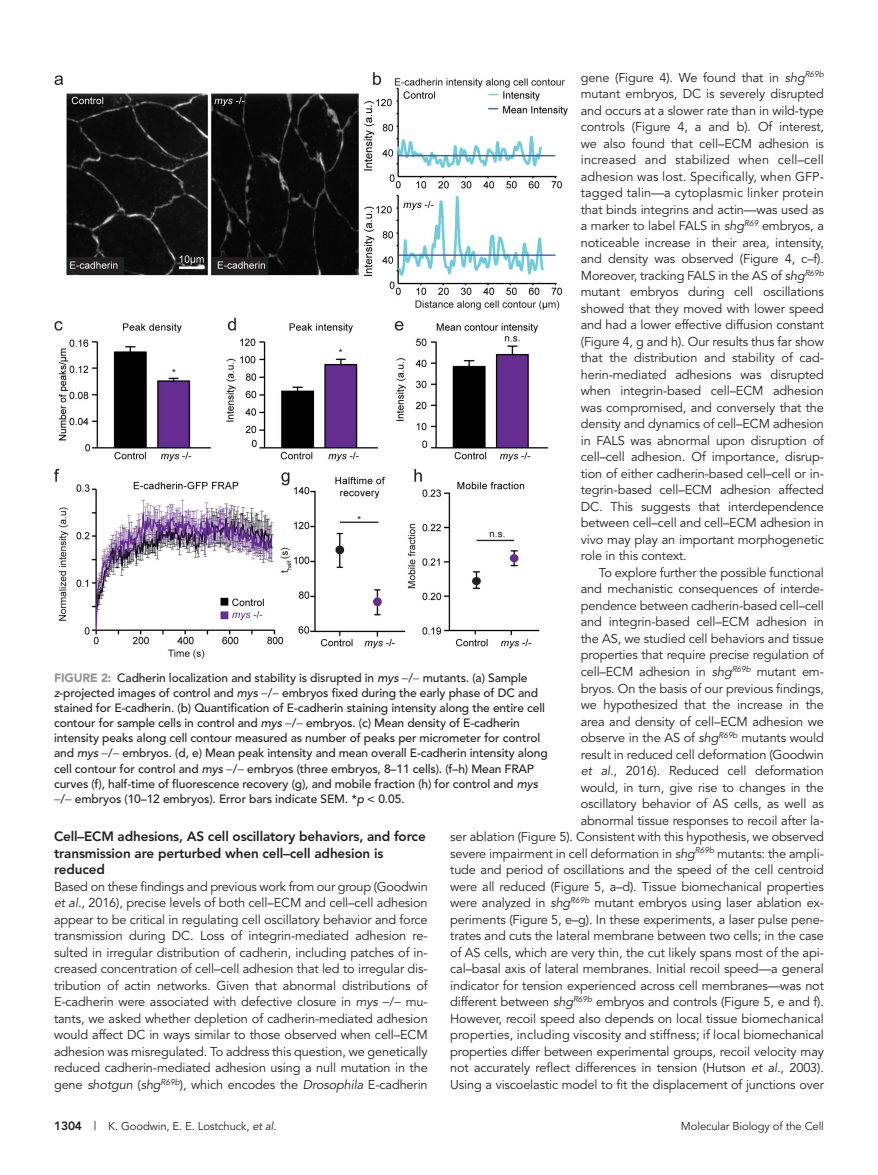
<style>
.page{position:relative;width:878px;height:1175px;background:#fff}
.page>*{position:absolute;margin:0;border:0;box-sizing:border-box;transform-origin:0 0}
.t1{font:800 13.5px/16.5px "Avenir";letter-spacing:-.01em;color:#231f20}
.ParaFL{font:12.75px/16.5px "Avenir";letter-spacing:-.01em;color:#231f20;text-align:justify}
.Para{font:12.75px/16.5px "Avenir";letter-spacing:-.01em;color:#231f20;text-align:right}
.FigCaption{font:500 12px/15px "Avenir";letter-spacing:-.01em;color:#231f20}
.t2{font:11.25px "Avenir";letter-spacing:-.01em;color:#231f20}
.s1{font-style:italic}
.s2{font-weight:900;color:#939598}
.s3{font-weight:800;font-size:12px}
.s4{font-size:12px}
</style>
<div class="page">
<img style="left:54px;top:72px;width:513px;height:586px">
<p class="ParaFL" style="left:580px;top:69px;width:245px">gene (Figure 4). We found that in <span class="s1">shg</span><sup>R69b </sup>mutant embryos, DC is severely disrupted and occurs at a slower rate than in wild-type controls (Figure 4, a and b). Of interest, we also found that cell–ECM adhesion is increased and stabilized when cell–cell adhesion was lost. Specifically, when GFP&shy;tagged talin—a cytoplasmic linker protein that binds integrins and actin—was used as a marker to label FALS in <span class="s1">shg</span><sup>R69</sup> embryos, a noticeable increase in their area, intensity, and density was observed (Figure 4, c–f).<br>Moreover, tracking FALS in the AS of <span class="s1">shg</span><sup>R69b </sup>mutant embryos during cell oscillations showed that they moved with lower speed and had a lower effective diffusion constant (Figure 4, g and h). Our results thus far show that the distribution and stability of cad&shy;herin-mediated adhesions was disrupted when integrin-based cell–ECM adhesion was compromised, and conversely that the density and dynamics of cell–ECM adhesion in FALS was abnormal upon disruption of cell–cell adhesion. Of importance, disrup&shy;tion of either cadherin-based cell–cell or in&shy;tegrin-based cell–ECM adhesion affected DC. This suggests that interdependence between cell–cell and cell–ECM adhesion in vivo may play an important morphogenetic role in this context.</p>
<p class="Para" style="left:450px;top:564px;width:375px">To explore further the possible functional<br>and mechanistic consequences of interde-<br>pendence between cadherin-based cell–cell<br>and integrin-based cell–ECM adhesion in<br>the AS, we studied cell behaviors and tissue<br>properties that require precise regulation of<br>cell–ECM adhesion in <span class="s1">shg</span><sup>R69b</sup> mutant em-<br>bryos. On the basis of our previous findings,<br>we hypothesized that the increase in the<br>area and density of cell–ECM adhesion we<br>observe in the AS of <span class="s1">shg</span><sup>R69b</sup> mutants would<br>result in reduced cell deformation (Goodwin<br><span class="s1">et al.</span>, 2016). Reduced cell deformation<br>would, in turn, give rise to changes in the<br>oscillatory behavior of AS cells, as well as<br>abnormal tissue responses to recoil after la-<br>ser ablation (Figure 5). Consistent with this hypothesis, we observed severe impairment in cell deformation in <span class="s1">shg</span><sup>R69b</sup> mutants: the ampli&shy;tude and period of oscillations and the speed of the cell centroid were all reduced (Figure 5, a–d). Tissue biomechanical properties were analyzed in <span class="s1">shg</span><sup>R69b</sup> mutant embryos using laser ablation ex&shy;periments (Figure 5, e–g). In these experiments, a laser pulse pene&shy;trates and cuts the lateral membrane between two cells; in the case of AS cells, which are very thin, the cut likely spans most of the api&shy;cal–basal axis of lateral membranes. Initial recoil speed—a general indicator for tension experienced across cell membranes—was not different between <span class="s1">shg</span><sup>R69b</sup> embryos and controls (Figure 5, e and f).<br>However, recoil speed also depends on local tissue biomechanical properties, including viscosity and stiffness; if local biomechanical properties differ between experimental groups, recoil velocity may not accurately reflect differences in tension (Hutson <span class="s1">et al.</span>, 2003).<br>Using a viscoelastic model to fit the displacement of junctions over</p>
<p class="FigCaption" style="left:54px;top:671px;width:495px"><span class="s2">FIGURE 2:</span> Cadherin localization and stability is disrupted in <span class="s1">mys</span> −/− mutants. (a) Sample <span class="s1">z</span>-projected images of control and <span class="s1">mys</span> −/− embryos fixed during the early phase of DC and stained for E-cadherin. (b) Quantification of E-cadherin staining intensity along the entire cell contour for sample cells in control and <span class="s1">mys</span> −/− embryos. (c) Mean density of E-cadherin intensity peaks along cell contour measured as number of peaks per micrometer for control and <span class="s1">mys</span> −/− embryos. (d, e) Mean peak intensity and mean overall E-cadherin intensity along cell contour for control and <span class="s1">mys</span> −/− embryos (three embryos, 8–11 cells). (f–h) Mean FRAP curves (f), half-time of fluorescence recovery (g), and mobile fraction (h) for control and <span class="s1">mys </span>−/− embryos (10–12 embryos). Error bars indicate SEM. *<span class="s1">p</span> &lt; 0.05.</p>
<h2 class="t1" style="left:54px;top:828px;width:373px">Cell–ECM adhesions, AS cell oscillatory behaviors, and force transmission are perturbed when cell–cell adhesion is reduced</h2>
<p class="ParaFL" style="left:54px;top:878px;width:375px">Based on these findings and previous work from our group (Goodwin <span class="s1">et al.</span>, 2016), precise levels of both cell–ECM and cell–cell adhesion appear to be critical in regulating cell oscillatory behavior and force transmission during DC. Loss of integrin-mediated adhesion re&shy;sulted in irregular distribution of cadherin, including patches of in&shy;creased concentration of cell–cell adhesion that led to irregular dis&shy;tribution of actin networks. Given that abnormal distributions of E-cadherin were associated with defective closure in <span class="s1">mys</span> −/− mu&shy;tants, we asked whether depletion of cadherin-mediated adhesion would affect DC in ways similar to those observed when cell–ECM adhesion was misregulated. To address this question, we genetically reduced cadherin-mediated adhesion using a null mutation in the gene <span class="s1">shotgun</span> (<span class="s1">shg</span><sup>R69b</sup>)<span class="s1">,</span> which encodes the <span class="s1">Drosophila</span> E-cadherin</p>
<p class="t2" style="left:54px;top:1119px;width:224px"><span class="s3">1304</span> <span class="s4">|</span> K. Goodwin, E. E. Lostchuck, <span class="s1">et al</span>.</p>
<p class="t2" style="left:681px;top:1119px;width:144px">Molecular Biology of the Cell</p>
</div>
